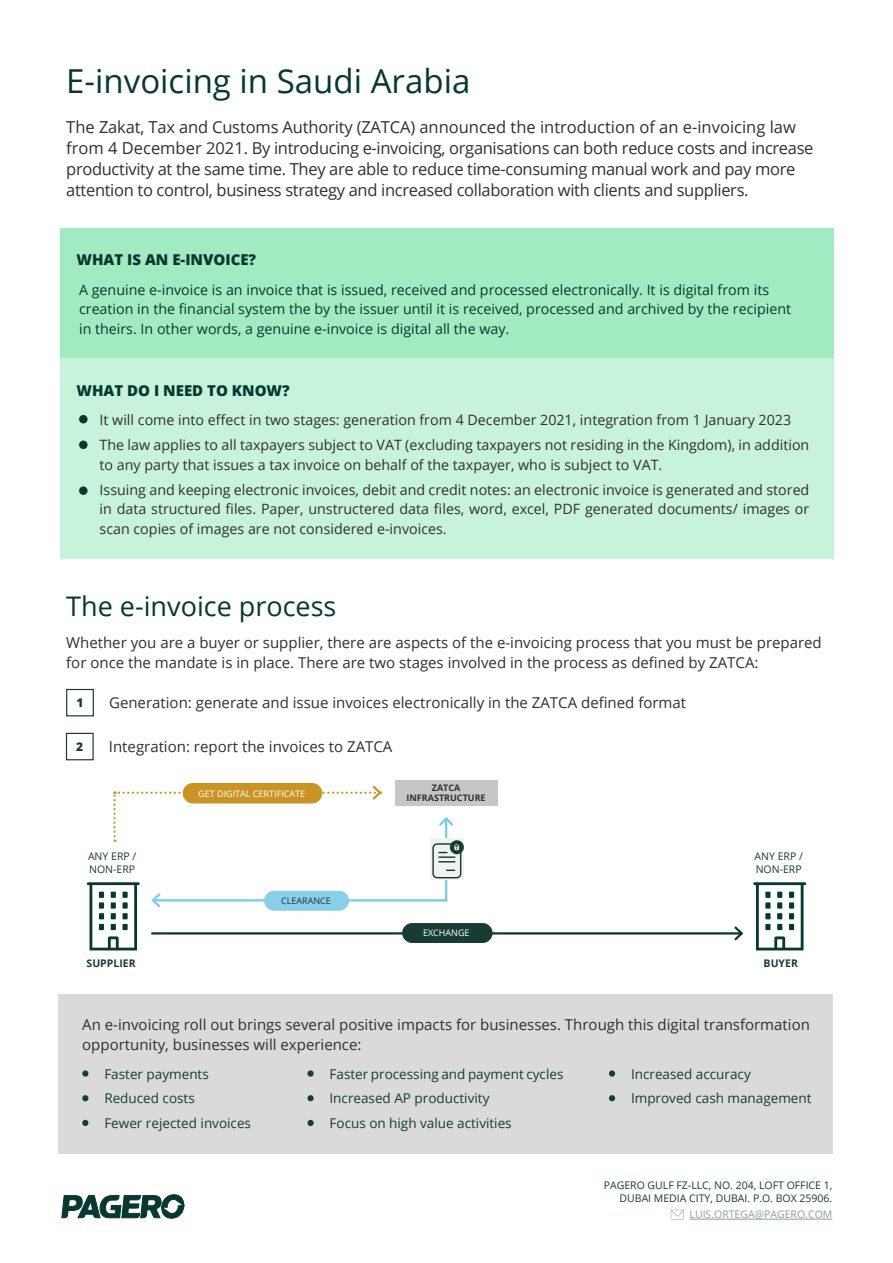
<style>
.page{position:relative;width:893px;height:1263px;background:#fff}
.page>*{position:absolute;margin:0;border:0;box-sizing:border-box;transform-origin:0 0}
.t1{font:33px "Open Sans";color:#063830}
.t2{font:27px "Open Sans";color:#063830}
.t3{font:16.5px/21px "Open Sans";letter-spacing:-.02em;color:#312f30}
.t4{font:15px/19.5px "Open Sans";color:#312f30}
.t5{font:800 15px "Open Sans";color:#063830}
.t6{font:14.25px/25px "Open Sans";color:#312f30}
.t7{font:14.25px/19.5px "Open Sans";color:#063830}
.t8{font:13.5px/24.8px "Open Sans";color:#183c34}
.t9{font:800 12px "Open Sans";color:#183c34}
.t10{font:10.5px/13.5px "Open Sans";color:#183c34}
.t11{font:10.5px "Open Sans";color:#8b9e9a}
.t12{font:700 10.5px "Open Sans";color:#183c34}
.t13{font:9px "Open Sans";color:#fff}
.t14{font:700 9px/10.5px "Open Sans";color:#312f30;text-align:center}
.t15{font:9px "Open Sans";color:#312f30}
</style>
<div class="page">
<div style="left:59px;top:994px;width:774px;height:159px;background:#d9dad9"></div>
<div style="left:60px;top:228px;width:773px;height:131px;background:#a2ebc2"></div>
<div style="left:60px;top:359px;width:773px;height:200px;background:#c7f3da"></div>
<div style="left:66px;top:689px;width:28px;height:27px;border:1px solid #183c34"></div>
<div style="left:66px;top:733px;width:28px;height:27px;border:1px solid #183c34"></div>
<div style="left:79px;top:415px;width:9px;height:8px;background:#083830;border-radius:50%"></div>
<div style="left:79px;top:486px;width:9px;height:9px;background:#083830;border-radius:50%"></div>
<div style="left:79px;top:441px;width:9px;height:8px;background:#083830;border-radius:50%"></div>
<div style="left:82px;top:1070px;width:6px;height:7px;background:#183c34;border-radius:50%"></div>
<svg style="left:82px;top:1095px;width:6px;height:6px"></svg>
<svg style="left:82px;top:1120px;width:6px;height:6px"></svg>
<svg style="left:307px;top:1070px;width:7px;height:7px"></svg>
<div style="left:307px;top:1095px;width:7px;height:6px;background:#183c34;border-radius:50%"></div>
<div style="left:307px;top:1120px;width:7px;height:6px;background:#183c34;border-radius:50%"></div>
<div style="left:609px;top:1070px;width:6px;height:7px;background:#183c34;border-radius:50%"></div>
<svg style="left:609px;top:1095px;width:6px;height:6px"></svg>
<svg style="left:62px;top:1194px;width:122px;height:24px"></svg>
<hr style="left:690px;top:1219px;width:142px;height:1px;background:#8b9e9a">
<svg style="left:671px;top:1210px;width:13px;height:9px"></svg>
<hr style="left:153px;top:899px;width:294px;height:2px;background:#73cde9">
<svg style="left:151px;top:893px;width:12px;height:15px"></svg>
<div style="left:396px;top:780px;width:102px;height:25px;background:#c6c6c6"></div>
<hr style="left:151px;top:932px;width:591px;height:2px;background:#063830">
<svg style="left:732px;top:926px;width:12px;height:15px"></svg>
<svg style="left:87px;top:882px;width:53px;height:68px"></svg>
<svg style="left:753px;top:882px;width:53px;height:68px"></svg>
<hr style="left:445px;top:818px;width:2px;height:83px;background:#73cde9">
<svg style="left:439px;top:817px;width:15px;height:11px"></svg>
<svg style="left:113px;top:783px;width:269px;height:59px"></svg>
<div style="left:183px;top:783px;width:139px;height:20px;background:#c99424;border-radius:10px"></div>
<div style="left:402px;top:923px;width:91px;height:20px;background:#183c34;border-radius:10px"></div>
<div style="left:264px;top:891px;width:85px;height:20px;background:#88cfeb;border-radius:10px"></div>
<svg style="left:430px;top:838px;width:33px;height:42px"></svg>
<div style="left:450px;top:840px;width:14px;height:14px;background:#173d33;border-radius:50%"></div>
<svg style="left:432px;top:843px;width:29px;height:35px"></svg>
<h1 class="t1" style="left:66px;top:59px;width:406px">E-invoicing in Saudi Arabia</h1>
<p class="t3" style="left:66px;top:116px;width:749px">The Zakat, Tax and Customs Authority (ZATCA) announced the introduction of an e-invoicing law from 4 December 2021. By introducing e-invoicing, organisations can both reduce costs and increase productivity at the same time. They are able to reduce time-consuming manual work and pay more attention to control, business strategy and increased collaboration with clients and suppliers.</p>
<p class="t5" style="left:77px;top:248px;width:181px">WHAT IS AN E-INVOICE?</p>
<p class="t7" style="left:79px;top:279px;width:714px">A genuine e-invoice is an invoice that is issued, received and processed electronically. It is digital from its creation in the financial system the by the issuer until it is received, processed and archived by the recipient in theirs. In other words, a genuine e-invoice is digital all the way.</p>
<p class="t5" style="left:77px;top:379px;width:215px">WHAT DO I NEED TO KNOW?</p>
<p class="t6" style="left:100px;top:407px;width:711px">It will come into effect in two stages: generation from 4 December 2021, integration from 1 January 2023<br>The law applies to all taxpayers subject to VAT (excluding taxpayers not residing in the Kingdom), in addition</p>
<p class="t6" style="left:100px;top:452px;width:711px">to any party that issues a tax invoice on behalf of the taxpayer, who is subject to VAT.<br>Issuing and keeping electronic invoices, debit and credit notes: an electronic invoice is generated and stored</p>
<p class="t6" style="left:100px;top:499px;width:711px;line-height:19.5px">in data structured files. Paper, unstructered data files, word, excel, PDF generated documents/ images or scan copies of images are not considered e-invoices.</p>
<h2 class="t2" style="left:66px;top:588px;width:272px">The e-invoice process</h2>
<p class="t4" style="left:66px;top:632px;width:757px">Whether you are a buyer or supplier, there are aspects of the e-invoicing process that you must be prepared for once the mandate is in place. There are two stages involved in the process as defined by ZATCA:</p>
<p class="t9" style="left:76px;top:694px;width:9px">1</p>
<p class="t9" style="left:76px;top:738px;width:9px">2</p>
<p class="t4" style="left:109px;top:693px;width:579px">Generation: generate and issue invoices electronically in the ZATCA defined format</p>
<p class="t4" style="left:109px;top:736px;width:285px">Integration: report the invoices to ZATCA</p>
<p class="t13" style="left:198px;top:787px;width:108px">GET DIGITAL CERTIFICATE</p>
<p class="t14" style="left:407px;top:782px;width:81px">ZATCA<br>INFRASTRUCTURE</p>
<p class="t10" style="left:88px;top:849px;width:50px">ANY ERP /<br>NON-ERP</p>
<p class="t10" style="left:754px;top:849px;width:50px">ANY ERP /<br>NON-ERP</p>
<p class="t15" style="left:281px;top:895px;width:51px">CLEARANCE</p>
<p class="t13" style="left:423px;top:927px;width:48px">EXCHANGE</p>
<p class="t12" style="left:87px;top:955px;width:51px">SUPPLIER</p>
<p class="t12" style="left:764px;top:955px;width:36px">BUYER</p>
<p class="t4" style="left:82px;top:1015px;width:729px">An e-invoicing roll out brings several positive impacts for businesses. Through this digital transformation opportunity, businesses will experience:</p>
<p class="t8" style="left:104px;top:1061px;width:148px">Faster payments<br>Reduced costs<br>Fewer rejected invoices</p>
<p class="t8" style="left:330px;top:1061px;width:235px">Faster processing and payment cycles<br>Increased AP productivity<br>Focus on high value activities</p>
<p class="t8" style="left:631px;top:1061px;width:182px">Increased accuracy<br>Improved cash management</p>
<p class="t10" style="left:604px;top:1178px;width:230px;line-height:12.6px;text-align:right">PAGERO GULF FZ-LLC, NO. 204, LOFT OFFICE 1,<br>DUBAI MEDIA CITY, DUBAI. P.O. BOX 25906.</p>
<p class="t11" style="left:690px;top:1207px;width:144px">LUIS.ORTEGA@PAGERO.COM</p>
</div>
